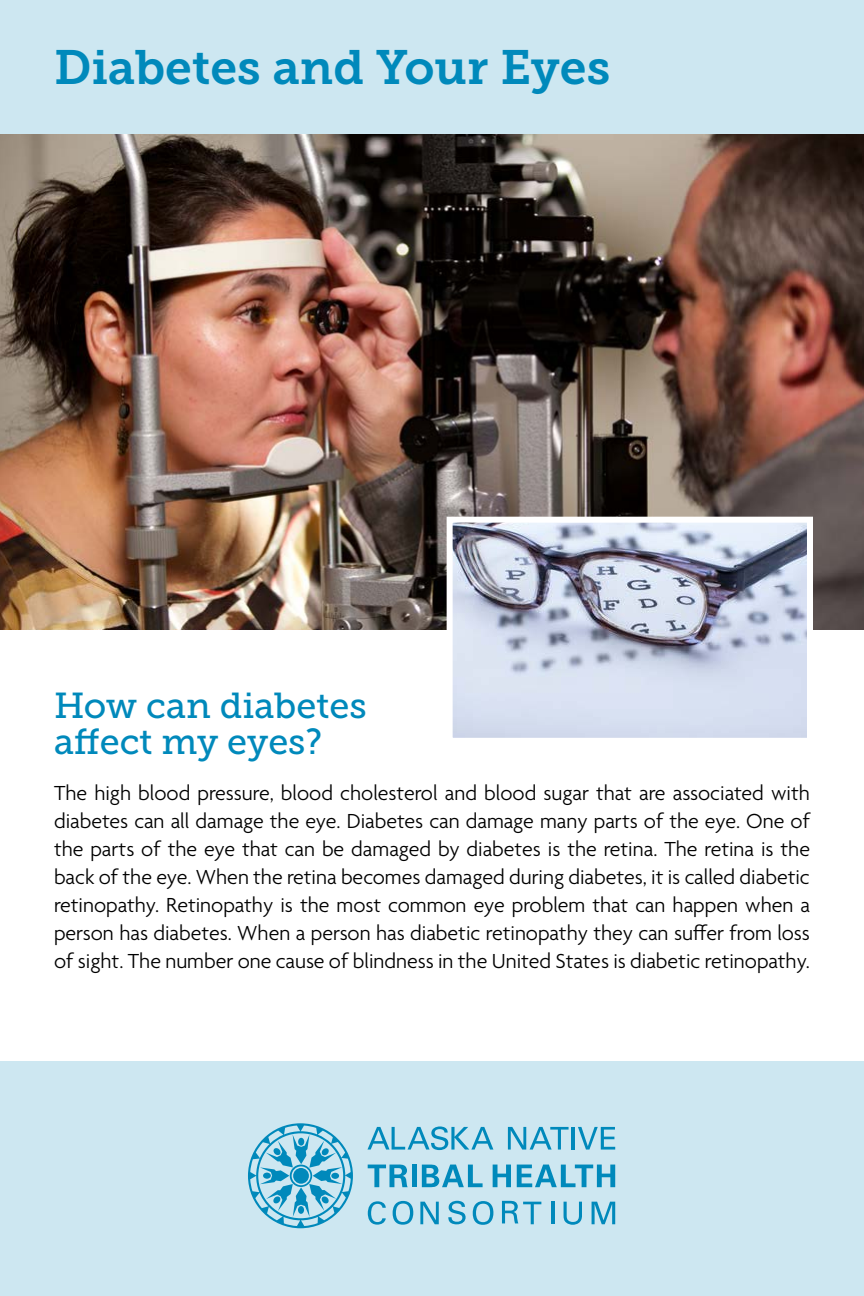
<style>
.page{position:relative;width:864px;height:1296px;background:#fff}
.page>*{position:absolute;margin:0;border:0;box-sizing:border-box;transform-origin:0 0}
.t1{font:48px "Museo Slab 700";color:#0089bb}
.t2{font:36px/36px "Museo Slab 500";color:#0089bb}
.t3{font:300 22px/28px "Agenda";color:#000;text-align:justify}
</style>
<div class="page">
<div style="left:0;top:1061px;width:864px;height:235px;background:#cde7f1"></div>
<div style="left:0;top:0;width:864px;height:209px;background:#cde7f1"></div>
<img style="left:0;top:135px;width:864px;height:495px">
<img style="left:454px;top:524px;width:352px;height:213px">
<div style="left:447px;top:517px;width:366px;height:227px;border:6px solid #fff"></div>
<svg style="left:367px;top:1126px;width:126px;height:24px"></svg>
<svg style="left:508px;top:1127px;width:61px;height:23px"></svg>
<hr style="left:572px;top:1127px;width:3px;height:23px;background:#0089bb">
<svg style="left:578px;top:1127px;width:37px;height:23px"></svg>
<svg style="left:368px;top:1165px;width:40px;height:22px"></svg>
<div style="left:412px;top:1164px;width:5px;height:23px;background:#0089bb"></div>
<svg style="left:422px;top:1165px;width:61px;height:22px"></svg>
<svg style="left:493px;top:1165px;width:18px;height:22px"></svg>
<svg style="left:517px;top:1165px;width:98px;height:22px"></svg>
<svg style="left:368px;top:1201px;width:18px;height:24px"></svg>
<svg style="left:393px;top:1201px;width:20px;height:24px"></svg>
<svg style="left:420px;top:1202px;width:19px;height:22px"></svg>
<svg style="left:448px;top:1201px;width:18px;height:23px"></svg>
<svg style="left:473px;top:1201px;width:20px;height:24px"></svg>
<svg style="left:502px;top:1201px;width:39px;height:23px"></svg>
<hr style="left:551px;top:1202px;width:3px;height:22px;background:#0089bb">
<svg style="left:564px;top:1202px;width:18px;height:23px"></svg>
<svg style="left:592px;top:1202px;width:23px;height:22px"></svg>
<svg style="left:248px;top:1123px;width:105px;height:105px"></svg>
<h1 class="t1" style="left:54px;top:40px;width:558px">Diabetes and Your Eyes</h1>
<h2 class="t2" style="left:54px;top:688px;width:314px">How can diabetes affect my eyes?</h2>
<p class="t3" style="left:54px;top:781px;width:758px">The high blood pressure, blood cholesterol and blood sugar that are associated with diabetes can all damage the eye. Diabetes can damage many parts of the eye. One of the parts of the eye that can be damaged by diabetes is the retina. The retina is the back of the eye. When the retina becomes damaged during diabetes, it is called diabetic retinopathy. Retinopathy is the most common eye problem that can happen when a person has diabetes. When a person has diabetic retinopathy they can suffer from loss of sight. The number one cause of blindness in the United States is diabetic retinopathy.</p>
</div>
